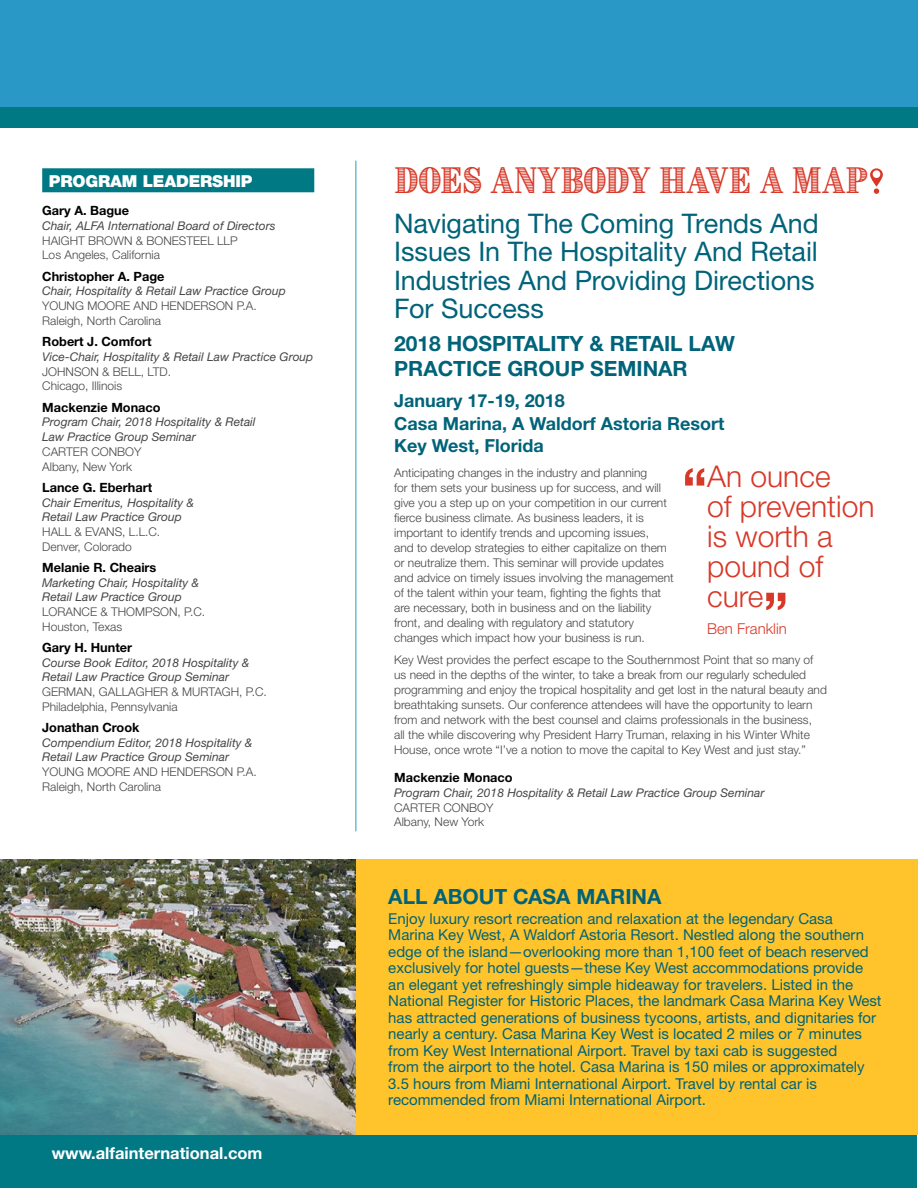
<style>
.page{position:relative;width:918px;height:1188px;background:#fff}
.page>*{position:absolute;margin:0;border:0;box-sizing:border-box;transform-origin:0 0}
.t1{font:700 54px "Helvetica Neue LT Std";color:#d73828}
.t2{font:31.5px "Brim Narrow Combined 1";color:#d73828}
.t3{font:300 30px/30px "Helvetica Neue LT Std";color:#d73828}
.t4{font:27px/28.5px "Helvetica Neue LT Std";letter-spacing:-.005em;color:#006379}
.t5{font:700 21px/25.5px "Helvetica Neue LT Std";color:#006379}
.t6{font:700 18px/22.5px "Helvetica Neue LT Std";color:#006379}
.t7{font:700 16.5px "Helvetica Neue LT Std";color:#fff}
.t8{font:900 16.5px "Helvetica Neue LT Std";letter-spacing:-.01em;color:#fff}
.t9{font:15px/16.5px "Helvetica Neue LT Std";color:#006379}
.t10{font:300 15px "Helvetica Neue LT Std";color:#d73828}
.t11{font:700 12.75px "Helvetica Neue LT Std";color:#000}
.t12{font:300 12px/15px "Helvetica Neue LT Std";color:#464547}
.t13{font:italic 12px/14.5px "Helvetica Neue LT Std";color:#464547}
.s1{font-weight:700;font-size:54px}
</style>
<div class="page">
<div style="left:0;top:0;width:918px;height:107px;background:#2a98c7"></div>
<div style="left:0;top:107px;width:918px;height:20px;background:#007985"></div>
<div style="left:0;top:1135px;width:917px;height:53px;background:#007985"></div>
<div style="left:338px;top:860px;width:580px;height:275px;background:#ffc42c"></div>
<img style="left:0;top:860px;width:356px;height:275px">
<div style="left:42px;top:168px;width:272px;height:24px;background:#007985"></div>
<hr style="left:356px;top:161px;width:1px;height:670px;background:#2a98c7">
<svg style="left:870px;top:168px;width:13px;height:26px"></svg>
<h3 class="t8" style="left:49px;top:171px;width:205px">PROGRAM LEADERSHIP</h3>
<p class="t11" style="left:42px;top:203px;width:88px">Gary A. Bague</p>
<p class="t13" style="left:42px;top:218px;width:235px">Chair, ALFA International Board of Directors</p>
<p class="t12" style="left:42px;top:233px;width:197px;line-height:14.5px">HAIGHT BROWN &amp; BONESTEEL LLP<br>Los Angeles, California</p>
<p class="t11" style="left:42px;top:268px;width:124px">Christopher A. Page</p>
<p class="t13" style="left:42px;top:284px;width:245px">Chair, Hospitality &amp; Retail Law Practice Group</p>
<p class="t12" style="left:42px;top:298px;width:216px;line-height:14.5px">YOUNG MOORE AND HENDERSON P.A.<br>Raleigh, North Carolina</p>
<p class="t11" style="left:42px;top:334px;width:111px">Robert J. Comfort</p>
<p class="t13" style="left:42px;top:349px;width:273px">Vice-Chair, Hospitality &amp; Retail Law Practice Group</p>
<p class="t12" style="left:42px;top:364px;width:130px;line-height:14.5px">JOHNSON &amp; BELL, LTD.<br>Chicago, Illinois</p>
<p class="t11" style="left:42px;top:399px;width:120px">Mackenzie Monaco</p>
<p class="t13" style="left:42px;top:415px;width:215px">Program Chair, 2018 Hospitality &amp; Retail<br>Law Practice Group Seminar</p>
<p class="t12" style="left:42px;top:444px;width:101px;line-height:14.5px">CARTER CONBOY<br>Albany, New York</p>
<p class="t11" style="left:42px;top:480px;width:112px">Lance G. Eberhart</p>
<p class="t13" style="left:42px;top:495px;width:154px">Chair Emeritus, Hospitality &amp;<br>Retail Law Practice Group</p>
<p class="t12" style="left:42px;top:524px;width:120px;line-height:14.5px">HALL &amp; EVANS, L.L.C.<br>Denver, Colorado</p>
<p class="t11" style="left:42px;top:560px;width:116px">Melanie R. Cheairs</p>
<p class="t13" style="left:42px;top:575px;width:158px">Marketing Chair, Hospitality &amp;<br>Retail Law Practice Group</p>
<p class="t12" style="left:42px;top:604px;width:164px;line-height:14.5px">LORANCE &amp; THOMPSON, P.C.<br>Houston, Texas</p>
<p class="t11" style="left:42px;top:640px;width:91px">Gary H. Hunter</p>
<p class="t13" style="left:42px;top:655px;width:209px">Course Book Editor, 2018 Hospitality &amp;<br>Retail Law Practice Group Seminar</p>
<p class="t12" style="left:42px;top:685px;width:226px;line-height:14.5px">GERMAN, GALLAGHER &amp; MURTAGH, P.C.<br>Philadelphia, Pennsylvania</p>
<p class="t11" style="left:42px;top:720px;width:99px">Jonathan Crook</p>
<p class="t13" style="left:42px;top:735px;width:212px">Compendium Editor, 2018 Hospitality &amp;<br>Retail Law Practice Group Seminar</p>
<p class="t12" style="left:42px;top:765px;width:216px;line-height:14.5px">YOUNG MOORE AND HENDERSON P.A.<br>Raleigh, North Carolina</p>
<h3 class="t7" style="left:52px;top:1143px;width:212px">www.alfainternational.com</h3>
<h2 class="t2" style="left:394px;top:159px;width:475px">DOES ANYBODY HAVE A MAP</h2>
<h3 class="t4" style="left:394px;top:209px;width:426px">Navigating The Coming Trends And<br>Issues In The Hospitality And Retail<br>Industries And Providing Directions<br>For Success</h3>
<h3 class="t5" style="left:394px;top:330px;width:342px">2018 HOSPITALITY &amp; RETAIL LAW<br>PRACTICE GROUP SEMINAR</h3>
<h3 class="t6" style="left:394px;top:389px;width:332px">January 17-19, 2018<br>Casa Marina, A Waldorf Astoria Resort<br>Key West, Florida</h3>
<p class="t12" style="left:394px;top:465px;width:281px">Anticipating changes in the industry and planning<br>for them sets your business up for success, and will give you a step up on your competition in our current fierce business climate. As business leaders, it is important to identify trends and upcoming issues,<br>and to develop strategies to either capitalize on them or neutralize them. This seminar will provide updates and advice on timely issues involving the management of the talent within your team, fighting the fights that are necessary, both in business and on the liability front, and dealing with regulatory and statutory changes which impact how your business is run.</p>
<p class="t12" style="left:394px;top:652px;width:434px">Key West provides the perfect escape to the Southernmost Point that so many of us need in the depths of the winter, to take a break from our regularly scheduled programming and enjoy the tropical hospitality and get lost in the natural beauty and breathtaking sunsets. Our conference attendees will have the opportunity to learn from and network with the best counsel and claims professionals in the business,<br>all the while discovering why President Harry Truman, relaxing in his Winter White House, once wrote “I’ve a notion to move the capital to Key West and just stay.”</p>
<p class="t11" style="left:394px;top:770px;width:120px">Mackenzie Monaco</p>
<p class="t13" style="left:394px;top:785px;width:372px">Program Chair, 2018 Hospitality &amp; Retail Law Practice Group Seminar</p>
<p class="t12" style="left:394px;top:800px;width:101px;line-height:14.5px">CARTER CONBOY<br>Albany, New York</p>
<h3 class="t3" style="left:707px;top:461px;width:169px;text-indent:-25px"><span class="s1">“</span>An ounce<br>of prevention is worth a pound of cure</h3>
<p class="t10" style="left:707px;top:620px;width:81px">Ben Franklin</p>
<h1 class="t1" style="left:763px;top:579px;width:27px">”</h1>
<h3 class="t5" style="left:388px;top:884px;width:275px">ALL ABOUT CASA MARINA</h3>
<p class="t9" style="left:388px;top:910px;width:495px">Enjoy luxury resort recreation and relaxation at the legendary Casa Marina Key West, A Waldorf Astoria Resort. Nestled along the southern edge of the island—overlooking more than 1,100 feet of beach reserved exclusively for hotel guests—these Key West accommodations provide an elegant yet refreshingly simple hideaway for travelers. Listed in the National Register for Historic Places, the landmark Casa Marina Key West has attracted generations of business tycoons, artists, and dignitaries for nearly a century. Casa Marina Key West is located 2 miles or 7 minutes from Key West International Airport. Travel by taxi cab is suggested<br>from the airport to the hotel. Casa Marina is 150 miles or approximately 3.5 hours from Miami International Airport. Travel by rental car is recommended from Miami International Airport.</p>
</div>
